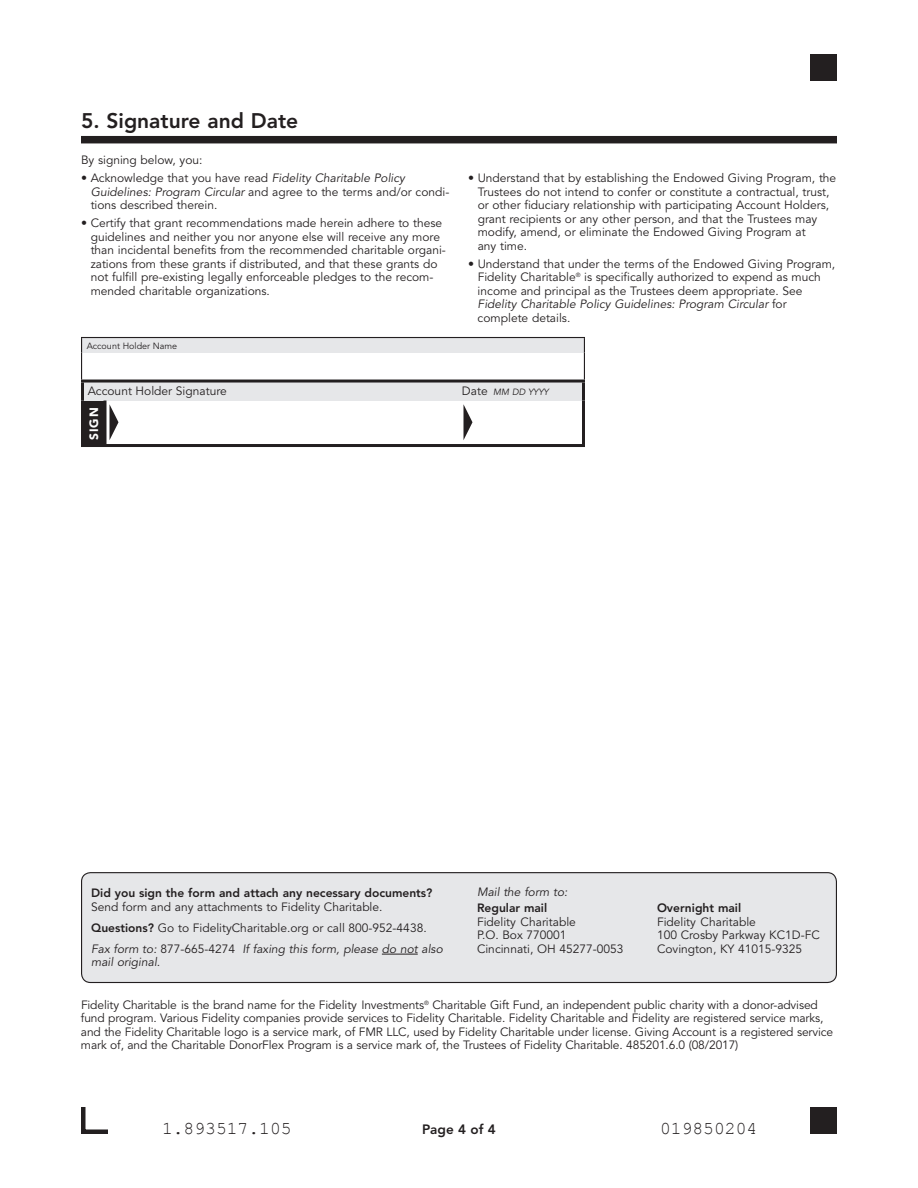
<style>
.page{position:relative;width:918px;height:1188px;background:#fff}
.page>*{position:absolute;margin:0;border:0;box-sizing:border-box;transform-origin:0 0}
.t1{font:800 21px "Avenir";color:#231f20}
.t2{font:18px "Courier New";color:#231f20}
.t3{font:800 13.5px "Avenir";color:#231f20}
.t4{font:12px/13.5px "Avenir";color:#231f20}
.t5{font:800 12px "Avenir";color:#231f20}
.t6{font:italic 12px "Avenir";color:#231f20}
.t7{font:900 12px "Avenir";color:#fff}
.t8{font:9px "Avenir";color:#231f20}
.t9{font:italic 9px "Avenir";color:#231f20}
.s1{font-style:italic}
.s2{font-style:normal;font-size:12px}
.s3{font-weight:800}
</style>
<div class="page">
<div style="left:82px;top:873px;width:754px;height:109px;background:#e6e7e9;border-radius:9px"></div>
<hr style="left:382px;top:954px;width:36px;height:1px;background:#231f20">
<div style="left:81px;top:872px;width:756px;height:111px;border:1px solid #231f20;border-radius:9px"></div>
<div style="left:81px;top:136px;width:756px;height:7px;background:#231f20"></div>
<div style="left:82px;top:338px;width:502px;height:15px;background:#e6e7e9"></div>
<hr style="left:81px;top:337px;width:504px;height:1px;background:#231f20">
<svg style="left:81px;top:338px;width:1px;height:42px"></svg>
<svg style="left:584px;top:338px;width:1px;height:42px"></svg>
<div style="left:82px;top:381px;width:502px;height:20px;background:#e6e7e9"></div>
<div style="left:82px;top:401px;width:23px;height:45px;background:#231f20"></div>
<hr style="left:81px;top:401px;width:3px;height:43px;background:#231f20">
<hr style="left:81px;top:444px;width:24px;height:3px;background:#231f20">
<hr style="left:81px;top:383px;width:3px;height:18px;background:#231f20">
<hr style="left:81px;top:380px;width:24px;height:3px;background:#231f20">
<hr style="left:105px;top:380px;width:480px;height:3px;background:#231f20">
<hr style="left:582px;top:383px;width:3px;height:18px;background:#231f20">
<hr style="left:104px;top:401px;width:2px;height:43px;background:#231f20">
<hr style="left:582px;top:401px;width:3px;height:43px;background:#231f20">
<hr style="left:105px;top:444px;width:480px;height:3px;background:#231f20">
<svg style="left:110px;top:405px;width:8px;height:34px"></svg>
<svg style="left:464px;top:405px;width:8px;height:34px"></svg>
<div style="left:810px;top:1107px;width:27px;height:27px;background:#231f20"></div>
<svg style="left:81px;top:1107px;width:27px;height:27px"></svg>
<div style="left:810px;top:54px;width:27px;height:27px;background:#231f20"></div>
<h1 class="t1" style="left:81px;top:109px;width:219px">5. Signature and Date</h1>
<p class="t4" style="left:81px;top:154px;width:123px">By signing below, you:</p>
<p class="t4" style="left:91px;top:172px;width:360px;text-indent:-10px">• Acknowledge that you have read <span class="s1">Fidelity Charitable Policy<br>Guidelines: Program Circular</span> and agree to the terms and/or condi&shy;tions described therein.</p>
<p class="t4" style="left:91px;top:217px;width:357px;text-indent:-10px">• Certify that grant recommendations made herein adhere to these guidelines and neither you nor anyone else will receive any more than incidental benefits from the recommended charitable organi&shy;zations from these grants if distributed, and that these grants do not fulfill pre-existing legally enforceable pledges to the recom&shy;mended charitable organizations.</p>
<p class="t4" style="left:478px;top:172px;width:360px;text-indent:-10px">• Understand that by establishing the Endowed Giving Program, the Trustees do not intend to confer or constitute a contractual, trust, or other fiduciary relationship with participating Account Holders, grant recipients or any other person, and that the Trustees may modify, amend, or eliminate the Endowed Giving Program at<br>any time.</p>
<p class="t4" style="left:478px;top:257px;width:359px;text-indent:-10px">• Understand that under the terms of the Endowed Giving Program, Fidelity Charitable<sup>®</sup> is specifically authorized to expend as much income and principal as the Trustees deem appropriate. See <span class="s1">Fidelity Charitable Policy Guidelines: Program Circular</span> for complete details.</p>
<p class="t8" style="left:87px;top:341px;width:92px">Account Holder Name</p>
<p class="t4" style="left:88px;top:385px;width:141px">Account Holder Signature</p>
<p class="t9" style="left:462px;top:387px;width:88px"><span class="s2">Date</span> MM DD YYYY</p>
<p class="t7" style="left:87px;top:440px;width:35px;rotate:-90deg">SIGN</p>
<p class="t5" style="left:91px;top:886px;width:343px">Did you sign the form and attach any necessary documents?</p>
<p class="t4" style="left:91px;top:897px;width:353px;line-height:21px">Send form and any attachments to Fidelity Charitable.<br><span class="s3">Questions?</span> Go to FidelityCharitable.org or call 800-952-4438.<br><span class="s1">Fax form to:</span> 877-665-4274 <span class="s1">If faxing this form, please do not also</span></p>
<p class="t6" style="left:91px;top:955px;width:71px">mail original.</p>
<p class="t6" style="left:477px;top:885px;width:92px">Mail the form to:</p>
<p class="t5" style="left:477px;top:901px;width:72px">Regular mail</p>
<p class="t4" style="left:477px;top:915px;width:148px">Fidelity Charitable<br>P.O. Box 770001<br>Cincinnati, OH 45277-0053</p>
<p class="t5" style="left:657px;top:901px;width:86px">Overnight mail</p>
<p class="t4" style="left:657px;top:915px;width:164px">Fidelity Charitable<br>100 Crosby Parkway KC1D-FC<br>Covington, KY 41015-9325</p>
<p class="t4" style="left:81px;top:998px;width:754px">Fidelity Charitable is the brand name for the Fidelity Investments<sup>®</sup> Charitable Gift Fund, an independent public charity with a donor-advised fund program. Various Fidelity companies provide services to Fidelity Charitable. Fidelity Charitable and Fidelity are registered service marks, and the Fidelity Charitable logo is a service mark, of FMR LLC, used by Fidelity Charitable under license. Giving Account is a registered service mark of, and the Charitable DonorFlex Program is a service mark of, the Trustees of Fidelity Charitable. 485201.6.0 (08/2017)</p>
<h2 class="t2" style="left:162px;top:1117px;width:131px">1.893517.105</h2>
<h2 class="t2" style="left:660px;top:1117px;width:99px">019850204</h2>
<p class="t3" style="left:422px;top:1121px;width:75px">Page 4 of 4</p>
</div>
